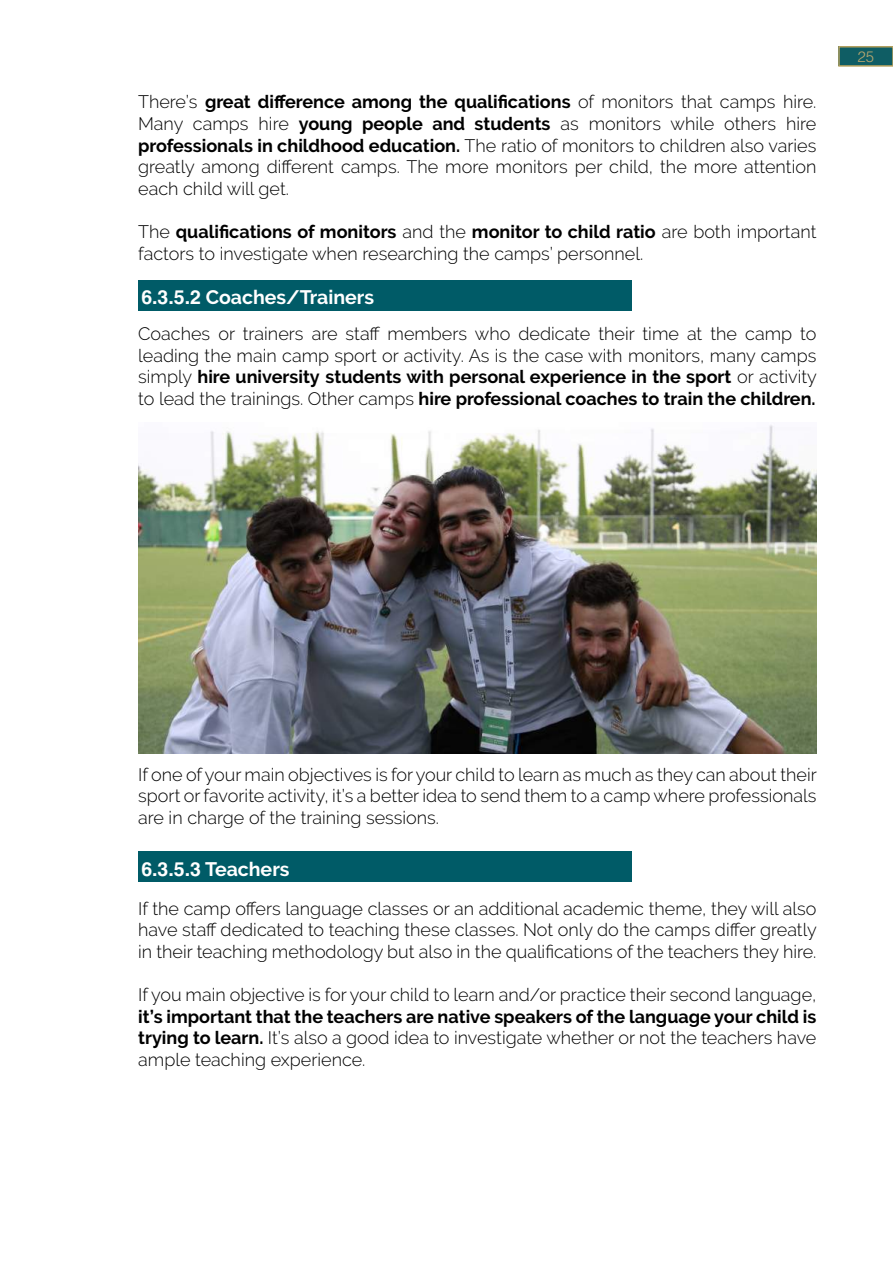
<style>
.page{position:relative;width:893px;height:1263px;background:#fff}
.page>*{position:absolute;margin:0;border:0;box-sizing:border-box;transform-origin:0 0}
.t1{font:700 19.5px "Raleway";color:#fff}
.t2{font:300 18px/21.6px "Raleway";color:#000;text-align:justify}
.t3{font:700 18px/21.6px "Raleway";color:#000;text-align:justify}
.t4{font:300 15px "Helvetica LT Std";color:#bba86f}
.s1{font-weight:700}
.s2{font-family:"Helvetica LT Std"}
.s3{font-weight:300}
</style>
<div class="page">
<div style="left:839px;top:47px;width:54px;height:19px;background:#0f5d64"></div>
<div style="left:838px;top:46px;width:55px;height:21px;border:2px solid #b5a15f"></div>
<div style="left:138px;top:280px;width:493px;height:30px;background:#005b67"></div>
<div style="left:138px;top:851px;width:493px;height:31px;background:#005b67"></div>
<img style="left:138px;top:425px;width:678px;height:329px">
<p class="t2" style="left:138px;top:91px;width:680px">There’s <span class="s1">great difference among the qualifications</span> of monitors that camps hire.<br>Many camps hire <span class="s1">young people and students</span> as monitors while others hire <span class="s1">professionals in childhood education.</span> The ratio of monitors to children also varies greatly among different camps. The more monitors per child, the more attention each child will get.</p>
<p class="t2" style="left:138px;top:221px;width:680px">The <span class="s1">qualifications of monitors</span> and the <span class="s1">monitor to child ratio</span> are both important factors to investigate when researching the camps’ personnel.</p>
<p class="t1" style="left:141px;top:286px;width:234px"><span class="s2">6.3.5.2</span> Coaches/Trainers</p>
<p class="t2" style="left:138px;top:323px;width:680px">Coaches or trainers are staff members who dedicate their time at the camp to leading the main camp sport or activity. As is the case with monitors, many camps simply <span class="s1">hire university students with personal experience in the sport</span> or activity to lead the trainings. Other camps <span class="s1">hire professional coaches to train the children.</span></p>
<p class="t4" style="left:858px;top:47px;width:18px">25</p>
<p class="t2" style="left:138px;top:763px;width:680px">If one of your main objectives is for your child to learn as much as they can about their sport or favorite activity, it’s a better idea to send them to a camp where professionals are in charge of the training sessions.</p>
<p class="t1" style="left:141px;top:858px;width:150px"><span class="s2">6.3.5.3</span> Teachers</p>
<p class="t2" style="left:138px;top:897px;width:680px">If the camp offers language classes or an additional academic theme, they will also have staff dedicated to teaching these classes. Not only do the camps differ greatly in their teaching methodology but also in the qualifications of the teachers they hire.</p>
<p class="t2" style="left:138px;top:984px;width:680px">If you main objective is for your child to learn and/or practice their second language,</p>
<p class="t3" style="left:138px;top:1006px;width:680px">it’s important that the teachers are native speakers of the language your child is trying to learn. <span class="s3">It’s also a good idea to investigate whether or not the teachers have ample teaching experience.</span></p>
</div>
